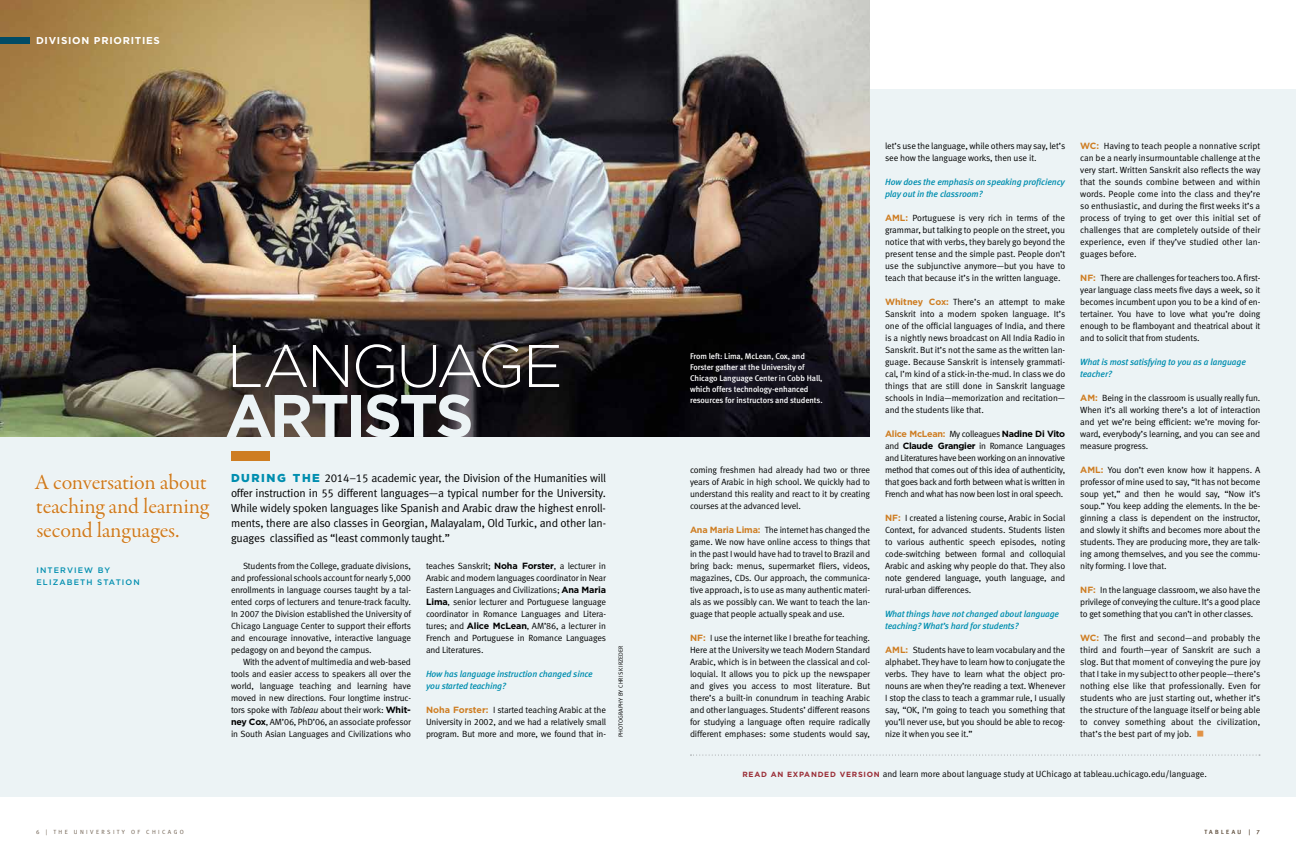
<style>
.page{position:relative;width:1296px;height:864px;background:#fff}
.page>*{position:absolute;margin:0;border:0;box-sizing:border-box;transform-origin:0 0}
.t1{font:300 60px "Gotham";letter-spacing:-.045em;color:#fff}
.t2{font:700 60px "Gotham";letter-spacing:-.045em;color:#ecf3f5}
.t3{font:900 30px "Gotham";color:#e19246}
.t4{font:22px/24px "Garamond Premr Pro";letter-spacing:-.01em;color:#ce7d22;text-align:justify}
.t5{font:11.5px/15px "Meta Normal LF";letter-spacing:-.015em;color:#000;text-align:justify}
.t6{font:700 10px "Gotham";letter-spacing:.075em;color:#fff}
.t7{font:9px/12px "Meta Normal LF";letter-spacing:-.015em;color:#000;text-align:justify}
.t8{font:italic 9px/12px "Meta Medium LF";letter-spacing:-.01em;color:#008eaf}
.t9{font:700 9px "Gotham";letter-spacing:-.03em;color:#ce7d22}
.t10{font:8.2px/11px "Meta Medium LF";letter-spacing:-.01em;color:#fff}
.t11{font:500 8px/12px "Gotham";letter-spacing:.14em;color:#008eaf}
.t12{font:6px "Meta Normal LF";letter-spacing:.4em;color:#6d5e4e}
.t13{font:6px "Meta Normal LF";letter-spacing:.02em;color:#000}
.s1{font-family:"Gotham";font-weight:900;color:#008eaf}
.s2{font-style:italic}
.s3{font-family:"Gotham";font-weight:700}
.s4{font-family:"Gotham";font-weight:700;color:#ce7d22}
.s5{font-family:"Meta Normal LF";font-weight:400;color:#000}
.s6{color:#000}
.s7{font-family:"Gotham";font-weight:700;font-size:7.5px;color:#9a2e37}
</style>
<div class="page">
<div style="left:0;top:89px;width:1296px;height:708px;background:#ecf3f5"></div>
<div style="left:231px;top:451px;width:38px;height:10px;background:#ce7d22"></div>
<svg style="left:34px;top:473px;width:173px;height:16px"></svg>
<svg style="left:37px;top:497px;width:173px;height:46px"></svg>
<svg style="left:690px;top:755px;width:570px;height:1px"></svg>
<img style="left:0;top:0;width:870px;height:437px">
<div style="left:0;top:37px;width:30px;height:7px;background:#004b65"></div>
<p class="t6" style="left:36px;top:34px;width:125px">DIVISION PRIORITIES</p>
<h3 class="t4" style="left:34px;top:471px;width:176px">A conversation about teaching and learning second languages.</h3>
<p class="t11" style="left:36px;top:564px;width:105px">INTERVIEW BY<br>ELIZABETH STATION</p>
<h1 class="t1" style="left:227px;top:328px;width:338px">LANGUAGE</h1>
<h1 class="t2" style="left:225px;top:376px;width:250px">ARTISTS</h1>
<p class="t5" style="left:231px;top:471px;width:377px"><span class="s1">DURING THE</span> 2014–15 academic year, the Division of the Humanities will offer instruction in 55 different languages—a typical number for the University.<br>While widely spoken languages like Spanish and Arabic draw the highest enroll&shy;ments, there are also classes in Georgian, Malayalam, Old Turkic, and other lan&shy;guages classified as “least commonly taught.”</p>
<p class="t7" style="left:231px;top:560px;width:182px;text-indent:12px">Students from the College, graduate divisions, and professional schools account for nearly 5,000 enrollments in language courses taught by a tal&shy;ented corps of lecturers and tenure-track faculty.<br>I n 2007 the Division established the University of Chicago Language Center to support their efforts and encourage innovative, interactive language pedagogy on and beyond the campus.</p>
<p class="t7" style="left:231px;top:656px;width:182px;text-indent:12px">With the advent of multimedia and web-based tools and easier access to speakers all over the world, language teaching and learning have moved in new directions. Four longtime instruc&shy;tors spoke with <span class="s2">Tableau</span> about their work: <span class="s3">Whit&shy;ney Cox</span>, AM’06, PhD’06, an associate professor in South Asian Languages and Civilizations who</p>
<p class="t7" style="left:426px;top:560px;width:182px">teaches Sanskrit; <span class="s3">Noha Forster</span>, a lecturer in Arabic and modern languages coordinator in Near Eastern Languages and Civilizations; <span class="s3">Ana Maria Lima</span>, senior lecturer and Portuguese language coordinator in Romance Languages and Litera&shy;tures; and <span class="s3">Alice McLean</span>, AM’86, a lecturer in French and Portuguese in Romance Languages and Literatures.</p>
<p class="t8" style="left:426px;top:668px;width:168px">How has language instruction changed since you started teaching?</p>
<p class="t7" style="left:426px;top:704px;width:182px"><span class="s4">Noha Forster:</span> I started teaching Arabic at the University in 2002, and we had a relatively small program. But more and more, we found that in-</p>
<p class="t13" style="left:617px;top:737px;width:93px;rotate:-90deg">PHOTOGRAPHY BY CHRIS KI RZEDER</p>
<p class="t7" style="left:1080px;top:140px;width:182px"><span class="s4">WC:</span> Having to teach people a nonnative script can be a nearly insurmountable challenge at the very start. Written Sanskrit also reflects the way that the sounds combine between and within words. People come into the class and they’re so enthusiastic, and during the first weeks it’s a process of trying to get over this initial set of challenges that are completely outside of their experience, even if they’ve studied other lan&shy;guages before.</p>
<p class="t7" style="left:1080px;top:272px;width:182px"><span class="s4">NF:</span> There are challenges for teachers too. A first&shy;year language class meets five days a week, so it becomes incumbent upon you to be a kind of en&shy;tertainer. You have to love what you’re doing enough to be flamboyant and theatrical about it and to solicit that from students.</p>
<p class="t8" style="left:1080px;top:356px;width:167px">What is most satisfying to you as a language teacher?</p>
<p class="t7" style="left:1080px;top:392px;width:182px"><span class="s4">AM:</span> Being in the classroom is usually really fun.<br>When it’s all working there’s a lot of interaction and yet we’re being efficient: we’re moving for&shy;ward, everybody’s learning, and you can see and measure progress.</p>
<p class="t7" style="left:1080px;top:464px;width:182px"><span class="s4">AML:</span> You don’t even know how it happens. A professor of mine used to say, “It has not become soup yet,” and then he would say, “Now it’s soup.” You keep adding the elements. I n the be&shy;ginning a class is dependent on the instructor, and slowly it shifts and becomes more about the students. They are producing more, they are talk&shy;ing among themselves, and you see the commu&shy;nity forming. I love that.</p>
<p class="t7" style="left:1080px;top:584px;width:182px"><span class="s4">NF:</span> I n the language classroom, we also have the privilege of conveying the culture. It’s a good place to get something that you can’t in other classes.</p>
<p class="t7" style="left:1080px;top:632px;width:182px"><span class="s4">WC:</span> The first and second—and probably the third and fourth—year of Sanskrit are such a slog. But that moment of conveying the pure joy that I take in my subject to other people—there’s nothing else like that professionally. Even for students who are just starting out, whether it’s the structure of the language itself or being able to convey something about the civilization, that’s the best part of my job.</p>
<p class="t7" style="left:885px;top:140px;width:182px">let’s use the language, while others may say, let’s see how the language works, then use it.</p>
<p class="t8" style="left:885px;top:176px;width:181px">How does the emphasis on speaking proficiency play out in the classroom?</p>
<p class="t7" style="left:885px;top:212px;width:182px"><span class="s4">AML:</span> Portuguese is very rich in terms of the grammar, but talking to people on the street, you notice that with verbs, they barely go beyond the present tense and the simple past. People don’t use the subjunctive anymore—but you have to teach that because it’s in the written language.</p>
<p class="t7" style="left:885px;top:296px;width:182px"><span class="s4">Whitney Cox:</span> There’s an attempt to make Sanskrit into a modern spoken language. It’s one of the official languages of I ndia, and there is a nightly news broadcast on All I ndia Radio in Sanskrit. But it’s not the same as the written lan&shy;guage. Because Sanskrit is intensely grammati&shy;cal, I’m kind of a stick-in-the-mud. I n class we do things that are still done in Sanskrit language schools in I ndia—memorization and recitation— and the students like that.</p>
<p class="t9" style="left:885px;top:428px;width:182px">Alice McLean: <span class="s5">My colleagues</span> <span class="s6">Nadine Di Vito</span></p>
<p class="t7" style="left:885px;top:440px;width:182px">and <span class="s3">Claude Grangier</span> in Romance Languages and Literatures have been working on an innovative method that comes out of this idea of authenticity, that goes back and forth between what is written in French and what has now been lost in oral speech.</p>
<p class="t7" style="left:885px;top:512px;width:182px"><span class="s4">NF:</span> I created a listening course, Arabic in Social Context, for advanced students. Students listen to various authentic speech episodes, noting code-switching between formal and colloquial Arabic and asking why people do that. They also note gendered language, youth language, and rural-urban differences.</p>
<p class="t8" style="left:885px;top:608px;width:176px">What things have not changed about language teaching? What’s hard for students?</p>
<p class="t7" style="left:885px;top:644px;width:182px"><span class="s4">AML:</span> Students have to learn vocabulary and the alphabet. They have to learn how to conjugate the verbs. They have to learn what the object pro&shy;nouns are when they’re reading a text. Whenever I stop the class to teach a grammar rule, I usually say, “OK, I ’m going to teach you something that you’ll never use, but you should be able to recog&shy;nize it when you see it.”</p>
<p class="t10" style="left:690px;top:351px;width:134px">From left: Lima, McLean, Cox, and Forster gather at the University of Chicago Language Center in Cobb Hall, which offers technology-enhanced resources for instructors and students.</p>
<p class="t7" style="left:690px;top:464px;width:182px">coming freshmen had already had two or three years of Arabic in high school. We quickly had to understand this reality and react to it by creating courses at the advanced level.</p>
<p class="t7" style="left:690px;top:524px;width:182px"><span class="s4">Ana Maria Lima:</span> The internet has changed the game. We now have online access to things that in the past I would have had to travel to Brazil and bring back: menus, supermarket fliers, videos, magazines, CDs. Our approach, the communica&shy;tive approach, is to use as many authentic materi&shy;als as we possibly can. We want to teach the lan&shy;guage that people actually speak and use.</p>
<p class="t7" style="left:690px;top:632px;width:182px"><span class="s4">NF:</span> I use the internet like I breathe for teaching.<br>Here at the University we teach Modern Standard Arabic, which is in between the classical and col&shy;loquial. It allows you to pick up the newspaper and gives you access to most literature. But there’s a built-in conundrum in teaching Arabic and other languages. Students’ different reasons for studying a language often require radically different emphases: some students would say,</p>
<h2 class="t3" style="left:1196px;top:712px;width:10px">·</h2>
<p class="t7" style="left:742px;top:767px;width:466px"><span class="s7">READ AN EXPANDED VERSION</span> and learn more about language study at UChicago at tableau.uchicago.edu/language.</p>
<p class="t12" style="left:36px;top:828px;width:150px">6 | THE UNI VERSI TY OF CHI CAGO</p>
<p class="t12" style="left:1204px;top:828px;width:38px">TABLEAU</p>
<p class="t12" style="left:1249px;top:828px;width:13px">| 7</p>
</div>
